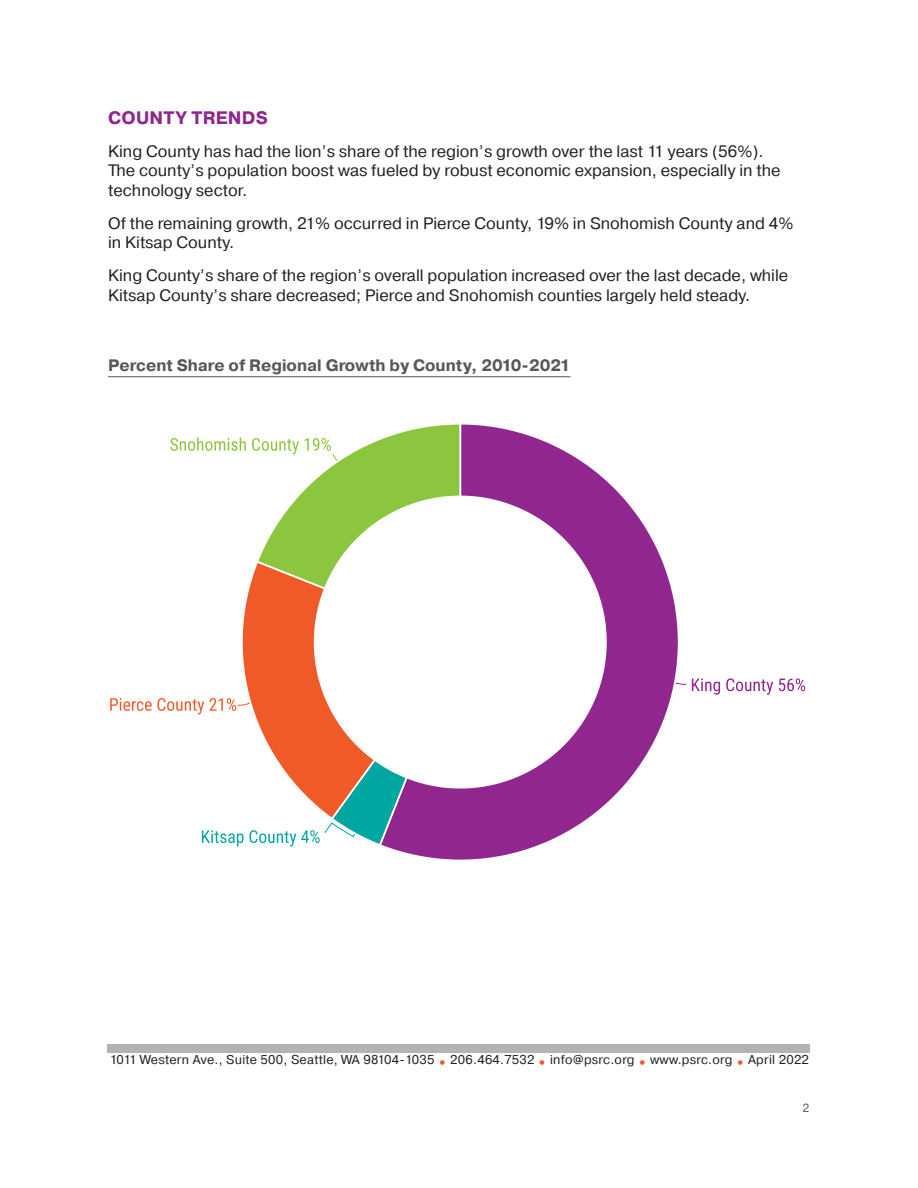
<style>
.page{position:relative;width:918px;height:1188px;background:#fff}
.page>*{position:absolute;margin:0;border:0;box-sizing:border-box;transform-origin:0 0}
.t1{font:700 18px "Pragmatica";letter-spacing:.01em;color:#90268f}
.Body_text{font:16.5px/19.5px "Pragmatica";color:#231f20}
.Chart_Title{font:700 16.5px "Pragmatica";color:#57585a}
.t2{font:12.75px "Pragmatica";letter-spacing:.02em;color:#231f20}
.t3{font:12px "Helvetica Neue";color:#57585a}
.s1{font-weight:700;color:#f15929}
</style>
<div class="page">
<div style="left:108px;top:1045px;width:702px;height:8px;background:#b2b3b7"></div>
<hr style="left:108px;top:376px;width:463px;height:1px;background:#57585a">
<svg style="left:680px;top:678px;width:125px;height:17px"></svg>
<svg style="left:387px;top:424px;width:293px;height:436px"></svg>
<svg style="left:110px;top:424px;width:352px;height:423px"></svg>
<h1 class="t1" style="left:108px;top:106px;width:161px">COUNTY TRENDS</h1>
<p class="Body_text" style="left:108px;top:142px;width:674px">King County has had the lion’s share of the region’s growth over the last 11 years (56%).<br>The county’s population boost was fueled by robust economic expansion, especially in the technology sector.</p>
<p class="Body_text" style="left:108px;top:214px;width:687px">Of the remaining growth, 21% occurred in Pierce County, 19% in Snohomish County and 4% in Kitsap County.</p>
<p class="Body_text" style="left:108px;top:266px;width:682px">King County’s share of the region’s overall population increased over the last decade, while<br>Kitsap County’s share decreased; Pierce and Snohomish counties largely held steady.</p>
<p class="Chart_Title" style="left:108px;top:355px;width:464px">Percent Share of Regional Growth by County, 2010-2021</p>
<p class="t2" style="left:110px;top:1052px;width:701px">1011 Western Ave., Suite 500, Seattle, WA 98104-1035 <span class="s1">•</span> 206.464.7532 <span class="s1">•</span> info@psrc.org <span class="s1">•</span> www.psrc.org <span class="s1">•</span> April 2022</p>
<p class="t3" style="left:803px;top:1099px;width:8px">2</p>
</div>
